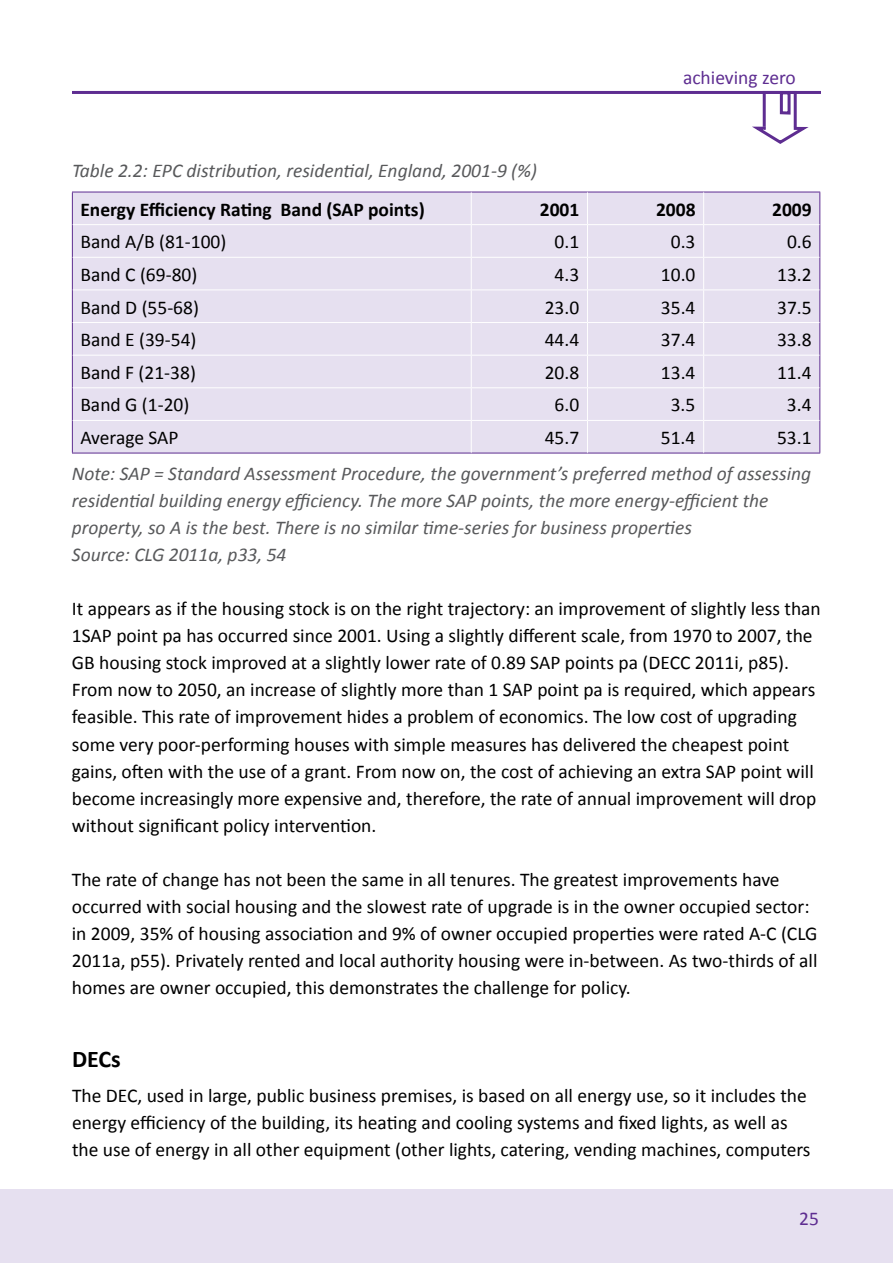
<style>
.page{position:relative;width:893px;height:1263px;background:#fff}
.page>*{position:absolute;margin:0;border:0;box-sizing:border-box;transform-origin:0 0}
.t1{font:700 24px "Calibri";color:#000}
.t2{font:19.5px/27px "Calibri";color:#000}
.t3{font:italic 19.5px/27px "Calibri";color:#58595b}
.t4{font:700 19.5px "Calibri";color:#000}
.t5{font:19.5px "Calibri";color:#5e2d91}
</style>
<div class="page">
<div style="left:0;top:1190px;width:893px;height:73px;background:#e6e0f0"></div>
<hr style="left:72px;top:91px;width:749px;height:3px;background:#5e2d91">
<div style="left:763px;top:91px;width:34px;height:38px;border:3px solid #5e2d91"></div>
<div style="left:780px;top:91px;width:11px;height:24px;border:3px solid #5e2d91"></div>
<svg style="left:754px;top:125px;width:52px;height:19px"></svg>
<div style="left:73px;top:193px;width:746px;height:260px;background:#e6e0f0"></div>
<hr style="left:72px;top:192px;width:399px;height:1px;background:#5e2d91">
<hr style="left:72px;top:192px;width:1px;height:33px;background:#5e2d91">
<hr style="left:471px;top:192px;width:116px;height:1px;background:#5e2d91">
<hr style="left:587px;top:192px;width:117px;height:1px;background:#5e2d91">
<hr style="left:704px;top:192px;width:116px;height:1px;background:#5e2d91">
<hr style="left:819px;top:192px;width:1px;height:33px;background:#5e2d91">
<hr style="left:72px;top:225px;width:1px;height:32px;background:#5e2d91">
<hr style="left:819px;top:225px;width:1px;height:32px;background:#5e2d91">
<hr style="left:72px;top:257px;width:1px;height:33px;background:#5e2d91">
<hr style="left:819px;top:257px;width:1px;height:33px;background:#5e2d91">
<hr style="left:72px;top:290px;width:1px;height:33px;background:#5e2d91">
<hr style="left:819px;top:290px;width:1px;height:33px;background:#5e2d91">
<hr style="left:72px;top:323px;width:1px;height:32px;background:#5e2d91">
<hr style="left:819px;top:323px;width:1px;height:32px;background:#5e2d91">
<hr style="left:72px;top:355px;width:1px;height:33px;background:#5e2d91">
<hr style="left:819px;top:355px;width:1px;height:33px;background:#5e2d91">
<hr style="left:72px;top:388px;width:1px;height:32px;background:#5e2d91">
<hr style="left:819px;top:388px;width:1px;height:32px;background:#5e2d91">
<hr style="left:72px;top:420px;width:1px;height:33px;background:#5e2d91">
<hr style="left:819px;top:420px;width:1px;height:33px;background:#5e2d91">
<hr style="left:72px;top:453px;width:399px;height:1px;background:#5e2d91">
<hr style="left:471px;top:453px;width:116px;height:1px;background:#5e2d91">
<hr style="left:587px;top:453px;width:117px;height:1px;background:#5e2d91">
<hr style="left:704px;top:453px;width:116px;height:1px;background:#5e2d91">
<hr style="left:471px;top:192px;width:1px;height:32px;background:#fff">
<hr style="left:587px;top:192px;width:1px;height:32px;background:#fff">
<hr style="left:703px;top:192px;width:1px;height:32px;background:#fff">
<hr style="left:73px;top:224px;width:398px;height:1px;background:#fff">
<hr style="left:471px;top:224px;width:116px;height:1px;background:#fff">
<hr style="left:471px;top:225px;width:1px;height:32px;background:#fff">
<hr style="left:587px;top:224px;width:117px;height:1px;background:#fff">
<hr style="left:587px;top:225px;width:1px;height:32px;background:#fff">
<hr style="left:704px;top:224px;width:115px;height:1px;background:#fff">
<hr style="left:703px;top:225px;width:1px;height:32px;background:#fff">
<hr style="left:73px;top:257px;width:398px;height:1px;background:#fff">
<hr style="left:471px;top:257px;width:116px;height:1px;background:#fff">
<hr style="left:471px;top:258px;width:1px;height:32px;background:#fff">
<hr style="left:587px;top:257px;width:117px;height:1px;background:#fff">
<hr style="left:587px;top:258px;width:1px;height:32px;background:#fff">
<hr style="left:704px;top:257px;width:115px;height:1px;background:#fff">
<hr style="left:703px;top:258px;width:1px;height:32px;background:#fff">
<hr style="left:73px;top:290px;width:398px;height:1px;background:#fff">
<hr style="left:471px;top:290px;width:116px;height:1px;background:#fff">
<hr style="left:471px;top:290px;width:1px;height:32px;background:#fff">
<hr style="left:587px;top:290px;width:117px;height:1px;background:#fff">
<hr style="left:587px;top:290px;width:1px;height:32px;background:#fff">
<hr style="left:704px;top:290px;width:115px;height:1px;background:#fff">
<hr style="left:703px;top:290px;width:1px;height:32px;background:#fff">
<hr style="left:73px;top:322px;width:398px;height:1px;background:#fff">
<hr style="left:471px;top:322px;width:116px;height:1px;background:#fff">
<hr style="left:471px;top:323px;width:1px;height:32px;background:#fff">
<hr style="left:587px;top:322px;width:117px;height:1px;background:#fff">
<hr style="left:587px;top:323px;width:1px;height:32px;background:#fff">
<hr style="left:704px;top:322px;width:115px;height:1px;background:#fff">
<hr style="left:703px;top:323px;width:1px;height:32px;background:#fff">
<hr style="left:73px;top:355px;width:398px;height:1px;background:#fff">
<hr style="left:471px;top:355px;width:116px;height:1px;background:#fff">
<hr style="left:471px;top:356px;width:1px;height:31px;background:#fff">
<hr style="left:587px;top:355px;width:117px;height:1px;background:#fff">
<hr style="left:587px;top:356px;width:1px;height:31px;background:#fff">
<hr style="left:704px;top:355px;width:115px;height:1px;background:#fff">
<hr style="left:703px;top:356px;width:1px;height:31px;background:#fff">
<hr style="left:73px;top:387px;width:398px;height:1px;background:#fff">
<hr style="left:471px;top:387px;width:116px;height:1px;background:#fff">
<hr style="left:471px;top:388px;width:1px;height:32px;background:#fff">
<hr style="left:587px;top:387px;width:117px;height:1px;background:#fff">
<hr style="left:587px;top:388px;width:1px;height:32px;background:#fff">
<hr style="left:704px;top:387px;width:115px;height:1px;background:#fff">
<hr style="left:703px;top:388px;width:1px;height:32px;background:#fff">
<hr style="left:73px;top:420px;width:398px;height:1px;background:#fff">
<hr style="left:471px;top:420px;width:116px;height:1px;background:#fff">
<hr style="left:471px;top:421px;width:1px;height:32px;background:#fff">
<hr style="left:587px;top:420px;width:117px;height:1px;background:#fff">
<hr style="left:587px;top:421px;width:1px;height:32px;background:#fff">
<hr style="left:704px;top:420px;width:115px;height:1px;background:#fff">
<hr style="left:703px;top:421px;width:1px;height:32px;background:#fff">
<p class="t5" style="left:683px;top:65px;width:114px">achieving zero</p>
<p class="t3" style="left:72px;top:156px;width:467px">Table 2.2: EPC distribution, residential, England, 2001-9 (%)</p>
<p class="t4" style="left:80px;top:197px;width:346px">Energy Efficiency Rating Band (SAP points)</p>
<p class="t4" style="left:540px;top:197px;width:41px">2001</p>
<p class="t4" style="left:656px;top:197px;width:41px">2008</p>
<p class="t4" style="left:772px;top:197px;width:41px">2009</p>
<p class="t2" style="left:80px;top:227px;width:147px">Band A/B (81-100)</p>
<p class="t2" style="left:555px;top:227px;width:26px">0.1</p>
<p class="t2" style="left:671px;top:227px;width:26px">0.3</p>
<p class="t2" style="left:787px;top:227px;width:26px">0.6</p>
<p class="t2" style="left:80px;top:260px;width:118px">Band C (69-80)</p>
<p class="t2" style="left:555px;top:260px;width:26px">4.3</p>
<p class="t2" style="left:661px;top:260px;width:36px">10.0</p>
<p class="t2" style="left:777px;top:260px;width:36px">13.2</p>
<p class="t2" style="left:80px;top:293px;width:120px">Band D (55-68)</p>
<p class="t2" style="left:545px;top:293px;width:36px">23.0</p>
<p class="t2" style="left:661px;top:293px;width:36px">35.4</p>
<p class="t2" style="left:777px;top:293px;width:36px">37.5</p>
<p class="t2" style="left:80px;top:325px;width:118px">Band E (39-54)</p>
<p class="t2" style="left:545px;top:325px;width:36px">44.4</p>
<p class="t2" style="left:661px;top:325px;width:36px">37.4</p>
<p class="t2" style="left:777px;top:325px;width:36px">33.8</p>
<p class="t2" style="left:80px;top:358px;width:117px">Band F (21-38)</p>
<p class="t2" style="left:545px;top:358px;width:36px">20.8</p>
<p class="t2" style="left:661px;top:358px;width:36px">13.4</p>
<p class="t2" style="left:777px;top:358px;width:36px">11.4</p>
<p class="t2" style="left:80px;top:390px;width:110px">Band G (1-20)</p>
<p class="t2" style="left:555px;top:390px;width:26px">6.0</p>
<p class="t2" style="left:671px;top:390px;width:26px">3.5</p>
<p class="t2" style="left:787px;top:390px;width:26px">3.4</p>
<p class="t2" style="left:80px;top:423px;width:100px">Average SAP</p>
<p class="t2" style="left:545px;top:423px;width:36px">45.7</p>
<p class="t2" style="left:661px;top:423px;width:36px">51.4</p>
<p class="t2" style="left:777px;top:423px;width:36px">53.1</p>
<p class="t3" style="left:72px;top:459px;width:741px">Note: SAP = Standard Assessment Procedure, the government’s preferred method of assessing residential building energy efficiency. The more SAP points, the more energy-efficient the property, so A is the best. There is no similar time-series for business properties<br>Source: CLG 2011a, p33, 54</p>
<p class="t2" style="left:72px;top:594px;width:750px">It appears as if the housing stock is on the right trajectory: an improvement of slightly less than 1SAP point pa has occurred since 2001. Using a slightly different scale, from 1970 to 2007, the GB housing stock improved at a slightly lower rate of 0.89 SAP points pa (DECC 2011i, p85).<br>From now to 2050, an increase of slightly more than 1 SAP point pa is required, which appears feasible. This rate of improvement hides a problem of economics. The low cost of upgrading some very poor-performing houses with simple measures has delivered the cheapest point gains, often with the use of a grant. From now on, the cost of achieving an extra SAP point will become increasingly more expensive and, therefore, the rate of annual improvement will drop without significant policy intervention.</p>
<p class="t2" style="left:72px;top:865px;width:747px">The rate of change has not been the same in all tenures. The greatest improvements have occurred with social housing and the slowest rate of upgrade is in the owner occupied sector: in 2009, 35% of housing association and 9% of owner occupied properties were rated A-C (CLG 2011a, p55). Privately rented and local authority housing were in-between. As two-thirds of all homes are owner occupied, this demonstrates the challenge for policy.</p>
<p class="t1" style="left:72px;top:1044px;width:50px">DECs</p>
<p class="t2" style="left:72px;top:1081px;width:740px">The DEC, used in large, public business premises, is based on all energy use, so it includes the energy efficiency of the building, its heating and cooling systems and fixed lights, as well as the use of energy in all other equipment (other lights, catering, vending machines, computers</p>
<p class="t5" style="left:799px;top:1206px;width:21px">25</p>
</div>
